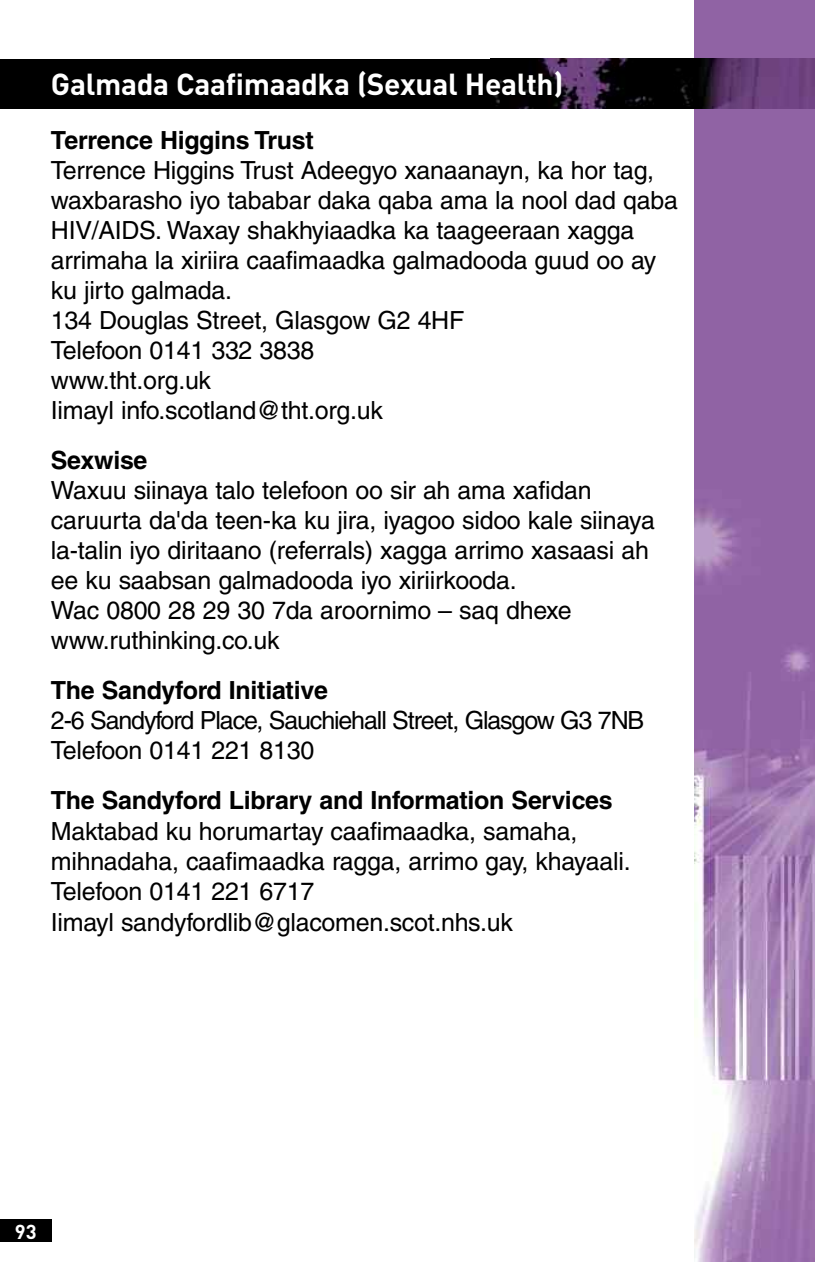
<style>
.page{position:relative;width:815px;height:1262px;background:#fff}
.page>*{position:absolute;margin:0;border:0;box-sizing:border-box;transform-origin:0 0}
.t1{font:700 30px "DIN";letter-spacing:-.01em;color:#fff}
.t2{font:25px/30px "Helvetica";letter-spacing:-.01em;color:#000}
.t3{font:700 25px "Helvetica";letter-spacing:-.01em;color:#000}
.t4{font:25px/30px "Helvetica";letter-spacing:-.045em;color:#000}
.t5{font:700 20px "DIN";color:#fff}
</style>
<div class="page">
<img style="left:694px;top:0;width:121px;height:1261px">
<div style="left:0;top:59px;width:815px;height:49px;background:#000"></div>
<img style="left:494px;top:59px;width:321px;height:49px">
<div style="left:0;top:1219px;width:52px;height:23px;background:#000"></div>
<p class="t1" style="left:51px;top:67px;width:514px">Galmada Caafimaadka (Sexual Health)</p>
<p class="t3" style="left:51px;top:131px;width:264px">Terrence Higgins Trust</p>
<p class="t2" style="left:51px;top:157px;width:629px">Terrence Higgins Trust Adeegyo xanaanayn, ka hor tag, waxbarasho iyo tababar daka qaba ama la nool dad qaba HIV/AIDS. Waxay shakhyiaadka ka taageeraan xagga arrimaha la xiriira caafimaadka galmadooda guud oo ay ku jirto galmada.<br>134 Douglas Street, Glasgow G2 4HF<br>Telefoon 0141 332 3838<br>www.tht.org.uk<br>Iimayl info.scotland@tht.org.uk</p>
<p class="t3" style="left:51px;top:451px;width:98px">Sexwise</p>
<p class="t2" style="left:51px;top:478px;width:606px">Waxuu siinaya talo telefoon oo sir ah ama xafidan caruurta da'da teen-ka ku jira, iyagoo sidoo kale siinaya la-talin iyo diritaano (referrals) xagga arrimo xasaasi ah ee ku saabsan galmadooda iyo xiriirkooda.<br>Wac 0800 28 29 30 7da aroornimo – saq dhexe www.ruthinking.co.uk</p>
<p class="t3" style="left:51px;top:681px;width:279px">The Sandyford Initiative</p>
<p class="t4" style="left:51px;top:708px;width:595px">2-6 Sandyford Place, Sauchiehall Street, Glasgow G3 7NB<br>Telefoon 0141 221 8130</p>
<p class="t3" style="left:51px;top:791px;width:563px">The Sandyford Library and Information Services</p>
<p class="t2" style="left:51px;top:818px;width:581px">Maktabad ku horumartay caafimaadka, samaha, mihnadaha, caafimaadka ragga, arrimo gay, khayaali.<br>Telefoon 0141 221 6717<br>Iimayl sandyfordlib@glacomen.scot.nhs.uk</p>
<p class="t5" style="left:15px;top:1219px;width:23px">93</p>
</div>
